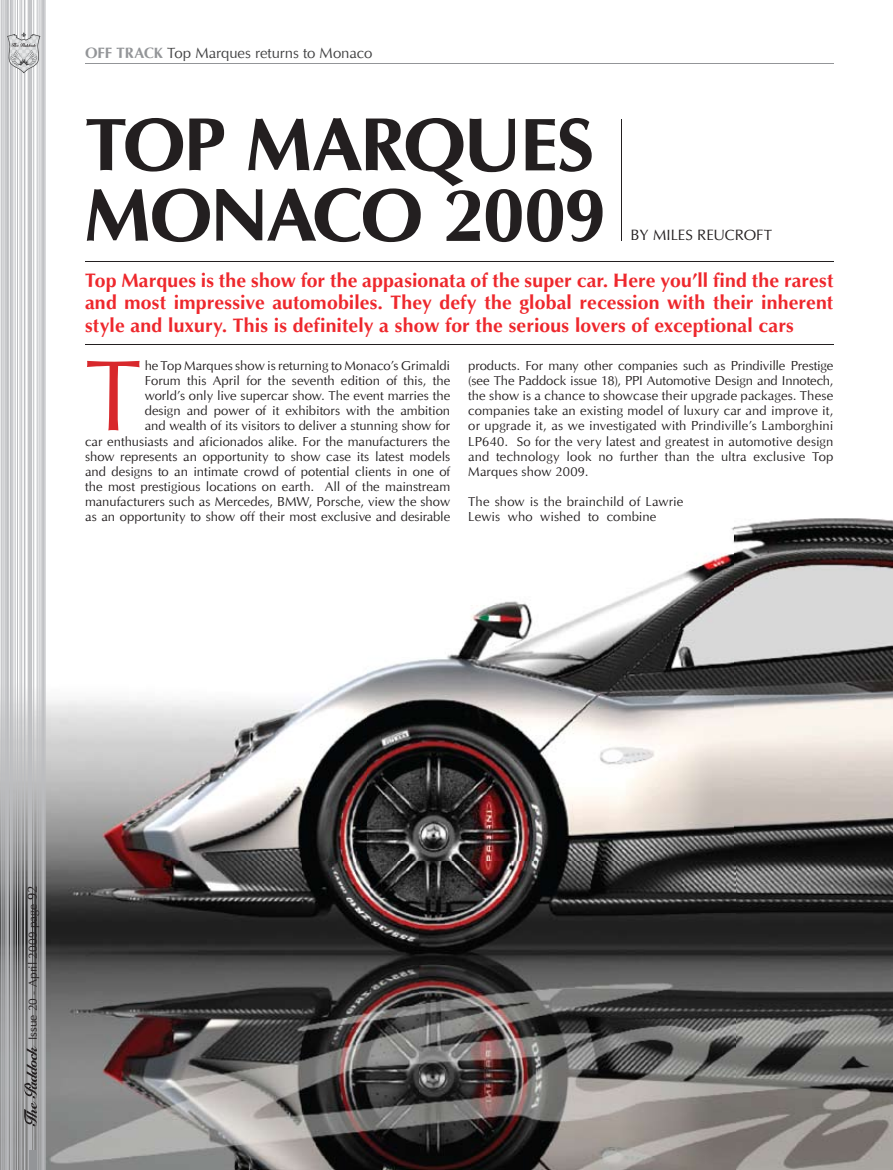
<style>
.page{position:relative;width:893px;height:1170px;background:#fff}
.page>*{position:absolute;margin:0;border:0;box-sizing:border-box;transform-origin:0 0}
.t1{font:101.85px "Optima LT";color:#d8282c}
.t2{font:700 87px/70.5px "Optima";letter-spacing:-.02em;color:#231f20}
.t3{font:700 19.5px/22.5px "Optima LT";letter-spacing:.005em;color:#ee282d;text-align:justify}
.t4{font:15px "Optima LT";letter-spacing:-.005em;color:#414142}
.t5{font:15px "Optima LT";letter-spacing:-.005em;color:#231f20}
.t6{font:13.05px/15.1px "Optima LT";color:#231f20;text-align:right}
.t7{font:12px "Optima LT";letter-spacing:.005em;color:#231f20}
.s1{font-weight:700;color:#939598}
.s2{font-size:13.5px}
</style>
<div class="page">
<img style="left:3px;top:75px;width:890px;height:1094px">
<hr style="left:15px;top:0;width:1px;height:1169px;background:#bcbdc0">
<hr style="left:45px;top:0;width:1px;height:1169px;background:#bcbdc0">
<hr style="left:6px;top:0;width:1px;height:1169px;background:#bcbdc0">
<hr style="left:41px;top:0;width:1px;height:1169px;background:#bcbdc0">
<hr style="left:37px;top:0;width:1px;height:1169px;background:#bcbdc0">
<hr style="left:33px;top:0;width:1px;height:1169px;background:#bcbdc0">
<hr style="left:28px;top:0;width:1px;height:1169px;background:#bcbdc0">
<hr style="left:24px;top:0;width:1px;height:1169px;background:#bcbdc0">
<hr style="left:20px;top:0;width:1px;height:1169px;background:#bcbdc0">
<hr style="left:12px;top:0;width:1px;height:1169px;background:#bcbdc0">
<hr style="left:7px;top:0;width:1px;height:1169px;background:#bcbdc0">
<hr style="left:44px;top:0;width:1px;height:1169px;background:#bcbdc0">
<hr style="left:31px;top:0;width:1px;height:1169px;background:#bcbdc0">
<hr style="left:39px;top:0;width:1px;height:1169px;background:#bcbdc0">
<hr style="left:29px;top:0;width:1px;height:1169px;background:#bcbdc0">
<hr style="left:2px;top:0;width:1px;height:1169px;background:#bcbdc0">
<hr style="left:17px;top:0;width:1px;height:1169px;background:#bcbdc0">
<hr style="left:8px;top:0;width:1px;height:1169px;background:#bcbdc0">
<hr style="left:10px;top:0;width:1px;height:1169px;background:#bcbdc0">
<hr style="left:5px;top:0;width:1px;height:1169px;background:#bcbdc0">
<hr style="left:21px;top:0;width:1px;height:1169px;background:#bcbdc0">
<hr style="left:42px;top:0;width:1px;height:1169px;background:#bcbdc0">
<hr style="left:11px;top:0;width:1px;height:1169px;background:#bcbdc0">
<hr style="left:30px;top:0;width:1px;height:1169px;background:#bcbdc0">
<hr style="left:43px;top:0;width:1px;height:1169px;background:#bcbdc0">
<hr style="left:4px;top:0;width:1px;height:1169px;background:#bcbdc0">
<hr style="left:1px;top:0;width:1px;height:1169px;background:#bcbdc0">
<hr style="left:0;top:0;width:1px;height:1169px;background:#bcbdc0">
<div style="left:29px;top:1150px;width:8px;height:19px;background:#939598"></div>
<svg style="left:7px;top:32px;width:33px;height:41px"></svg>
<hr style="left:85px;top:63px;width:748px;height:1px;background:#939598">
<svg style="left:24px;top:1045px;width:13px;height:81px"></svg>
<hr style="left:621px;top:119px;width:1px;height:122px;background:#231f20">
<hr style="left:85px;top:344px;width:748px;height:1px;background:#231f20">
<hr style="left:85px;top:261px;width:748px;height:1px;background:#231f20">
<p class="t4" style="left:85px;top:44px;width:289px"><span class="s1">OFF TRACK</span> Top Marques returns to Monaco</p>
<h2 class="t2" style="left:85px;top:109px;width:523px">TOP MARQUES<br>MONACO 2009</h2>
<p class="t5" style="left:630px;top:226px;width:143px">BY MILES REUCROFT</p>
<p class="t3" style="left:85px;top:269px;width:750px">Top Marques is the show for the appasionata of the super car. Here you’ll find the rarest and most impressive automobiles. They defy the global recession with their inherent style and luxury. This is definitely a show for the serious lovers of exceptional cars</p>
<p class="t6" style="left:85px;top:358px;width:367px">he Top Marques show is returning to Monaco’s Grimaldi<br>Forum this April for the seventh edition of this, the<br>world’s only live supercar show. The event marries the<br>design and power of it exhibitors with the ambition<br>and wealth of its visitors to deliver a stunning show for<br>car enthusiasts and aficionados alike. For the manufacturers the show represents an opportunity to show case its latest models and designs to an intimate crowd of potential clients in one of the most prestigious locations on earth. All of the mainstream manufacturers such as Mercedes, BMW, Porsche, view the show as an opportunity to show off their most exclusive and desirable</p>
<p class="t6" style="left:468px;top:358px;width:367px;text-align:justify">products. For many other companies such as Prindiville Prestige (see The Paddock issue 18), PPI Automotive Design and Innotech, the show is a chance to showcase their upgrade packages. These companies take an existing model of luxury car and improve it, or upgrade it, as we investigated with Prindiville’s Lamborghini LP640. So for the very latest and greatest in automotive design and technology look no further than the ultra exclusive Top Marques show 2009.</p>
<h1 class="t1" style="left:85px;top:335px;width:58px">T</h1>
<p class="t6" style="left:468px;top:494px;width:217px;text-align:left">The show is the brainchild of Lawrie<br>Lewis who wished to combine</p>
<p class="t7" style="left:26px;top:1039px;width:156px;rotate:-90deg">Issue 20 - April 2009 page <span class="s2">92</span></p>
</div>
